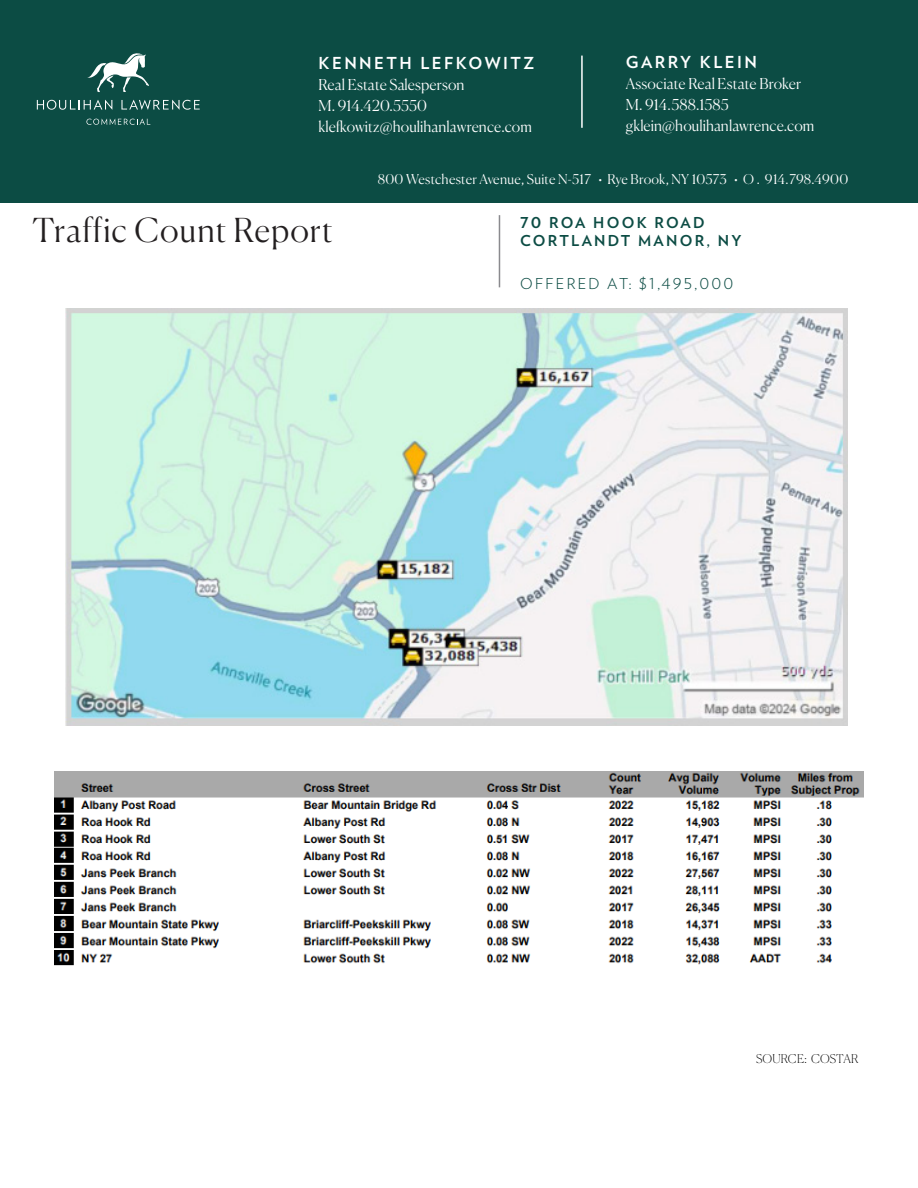
<style>
.page{position:relative;width:918px;height:1188px;background:#fff}
.page>*{position:absolute;margin:0;border:0;box-sizing:border-box;transform-origin:0 0}
.Body_Copy{font:300 33px "Canela";letter-spacing:.03em;color:#231f20}
.t1{font:700 16.5px "Verlag";letter-spacing:.15em;color:#fff}
.t2{font:300 15px/21px "Canela";letter-spacing:.01em;color:#fff}
.Body_Copy-2{font:700 15px/18px "Verlag";letter-spacing:.15em;color:#0c4c44}
.Body_Copy-3{font:300 15px "Verlag";letter-spacing:.15em;color:#0c4c44}
.t3{font:300 13.5px "Canela";letter-spacing:.015em;color:#fff}
.t4{font:100 12px "Canela";letter-spacing:.01em;color:#000}
</style>
<div class="page">
<div style="left:0;top:0;width:917px;height:202px;background:#0c4c44"></div>
<svg style="left:37px;top:100px;width:75px;height:10px"></svg>
<svg style="left:121px;top:100px;width:79px;height:10px"></svg>
<svg style="left:87px;top:53px;width:62px;height:39px"></svg>
<svg style="left:86px;top:119px;width:64px;height:6px"></svg>
<hr style="left:581px;top:56px;width:2px;height:72px;background:#fff">
<img style="left:66px;top:309px;width:781px;height:417px">
<hr style="left:499px;top:215px;width:1px;height:72px;background:#8a8a8e">
<img style="left:54px;top:772px;width:810px;height:194px">
<p class="t1" style="left:626px;top:49px;width:133px">GARRY KLEIN</p>
<p class="t2" style="left:626px;top:72px;width:190px">Associate Real Estate Broker<br>M. 914.588.1585 gklein@houlihanlawrence.com</p>
<p class="t3" style="left:378px;top:168px;width:472px">800 Westchester Avenue, Suite N-517 • Rye Brook, NY 10573 • O . 914.798.4900</p>
<p class="t1" style="left:318px;top:50px;width:217px">KENNETH LEFKOWITZ</p>
<p class="t2" style="left:318px;top:73px;width:215px">Real Estate Salesperson<br>M. 914.420.5550 klefkowitz@houlihanlawrence.com</p>
<p class="Body_Copy" style="left:32px;top:204px;width:302px">Traffic Count Report</p>
<p class="Body_Copy-2" style="left:520px;top:213px;width:223px">70 ROA HOOK ROAD<br>CORTLANDT MANOR, NY</p>
<p class="Body_Copy-3" style="left:520px;top:272px;width:215px">OFFERED AT: $1,495,000</p>
<p class="t4" style="left:756px;top:1049px;width:104px">SOURCE: COSTAR</p>
</div>
